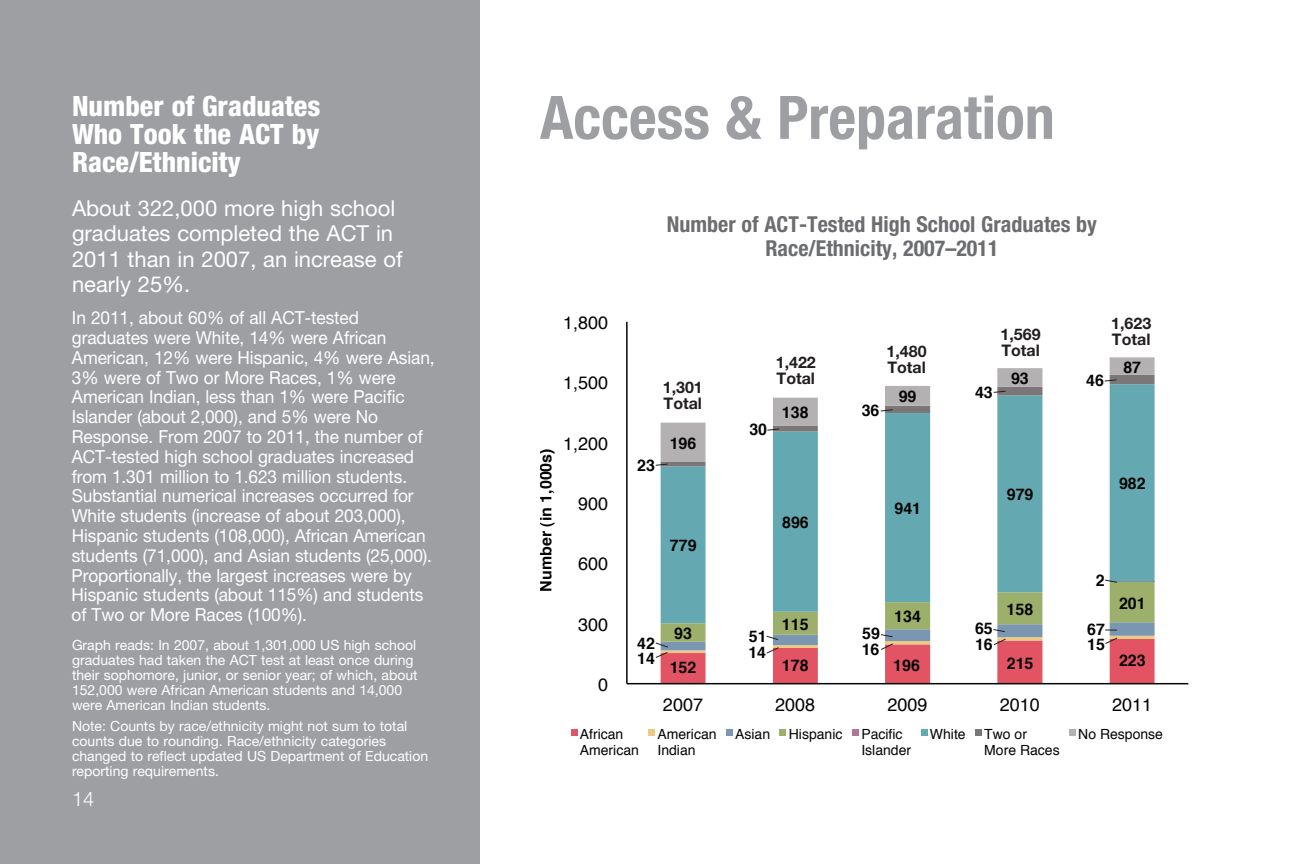
<style>
.page{position:relative;width:1296px;height:864px;background:#fff}
.page>*{position:absolute;margin:0;border:0;box-sizing:border-box;transform-origin:0 0}
.t1{font:700 condensed 60px "Helvetica Neue LT Std";color:#9d9fa2}
.t2{font:800 condensed 28px/28px "Helvetica Neue LT Std";color:#fff;text-align:justify}
.t3{font:22px/25.6px "Helvetica Neue LT Std";color:#fff}
.t4{font:700 condensed 22px/24px "Helvetica Neue LT Std";color:#6c6d70;text-align:center}
.t5{font:300 20px "Helvetica Neue LT Std";color:#fff}
.t6{font:18px/19.8px "Helvetica Neue LT Std";letter-spacing:-.005em;color:#fff;scale:.96 1}
.t7{font:18px "Helvetica";color:#040504}
.t8{font:700 16px "Helvetica";color:#040504}
.t9{font:700 16px/16px "Helvetica Neue LT Std";color:#231f20}
.t10{font:14px/15px "Helvetica Neue LT Std";color:#fff}
.t11{font:14px/16px "Helvetica";color:#040504}
</style>
<div class="page">
<svg style="left:661px;top:467px;width:494px;height:112px"></svg>
<svg style="left:661px;top:462px;width:494px;height:5px"></svg>
<svg style="left:661px;top:357px;width:494px;height:105px"></svg>
<hr style="left:626px;top:322px;width:2px;height:362px;background:#040504">
<hr style="left:627px;top:683px;width:561px;height:1px;background:#040504">
<div style="left:571px;top:729px;width:6px;height:7px;background:#e25464"></div>
<div style="left:649px;top:729px;width:6px;height:7px;background:#edca84"></div>
<div style="left:726px;top:729px;width:7px;height:7px;background:#7b96b1"></div>
<div style="left:780px;top:729px;width:6px;height:7px;background:#9db06b"></div>
<div style="left:852px;top:729px;width:7px;height:7px;background:#b47493"></div>
<div style="left:921px;top:729px;width:6px;height:7px;background:#64a9b2"></div>
<div style="left:975px;top:729px;width:7px;height:7px;background:#7b7677"></div>
<div style="left:1069px;top:729px;width:7px;height:7px;background:#b3b1b2"></div>
<div style="left:0;top:0;width:480px;height:864px;background:#9d9fa2"></div>
<svg style="left:655px;top:463px;width:14px;height:3px"></svg>
<svg style="left:766px;top:428px;width:14px;height:3px"></svg>
<svg style="left:880px;top:409px;width:14px;height:3px"></svg>
<svg style="left:993px;top:390px;width:14px;height:3px"></svg>
<svg style="left:1104px;top:379px;width:14px;height:3px"></svg>
<svg style="left:654px;top:579px;width:501px;height:104px"></svg>
<h2 class="t2" style="left:72px;top:94px;width:250px">Number of Graduates Who Took the ACT by Race/Ethnicity</h2>
<p class="t3" style="left:72px;top:197px;width:332px">About 322,000 more high school graduates completed the ACT in<br>2011 than in 2007, an increase of nearly 25%.</p>
<p class="t6" style="left:72px;top:310px;width:380px">In 2011, about 60% of all ACT-tested graduates were White, 14% were African American, 12% were Hispanic, 4% were Asian, 3% were of Two or More Races, 1% were American Indian, less than 1% were Pacific Islander (about 2,000), and 5% were No Response. From 2007 to 2011, the number of ACT-tested high school graduates increased from 1.301 million to 1.623 million students.<br>Substantial numerical increases occurred for White students (increase of about 203,000), Hispanic students (108,000), African American students (71,000), and Asian students (25,000).<br>Proportionally, the largest increases were by Hispanic students (about 115%) and students of Two or More Races (100%).</p>
<p class="t10" style="left:72px;top:639px;width:347px">Graph reads: In 2007, about 1,301,000 US high school graduates had taken the ACT test at least once during their sophomore, junior, or senior year; of which, about 152,000 were African American students and 14,000 were American Indian students.</p>
<p class="t10" style="left:72px;top:720px;width:358px">Note: Counts by race/ethnicity might not sum to total counts due to rounding. Race/ethnicity categories changed to reflect updated US Department of Education reporting requirements.</p>
<p class="t5" style="left:72px;top:792px;width:24px">14</p>
<h1 class="t1" style="left:540px;top:96px;width:516px">Access &amp; Preparation</h1>
<p class="t4" style="left:667px;top:214px;width:432px">Number of ACT-Tested High School Graduates by<br>Race/Ethnicity, 2007–2011</p>
<p class="t8" style="left:539px;top:592px;width:145px;rotate:-90deg">Number (in 1,000s)</p>
<p class="t7" style="left:563px;top:315px;width:47px">1,800</p>
<p class="t7" style="left:563px;top:375px;width:47px">1,500</p>
<p class="t9" style="left:663px;top:381px;width:42px">1,301<br>Total</p>
<p class="t9" style="left:776px;top:356px;width:42px">1,422<br>Total</p>
<p class="t9" style="left:887px;top:344px;width:42px">1,480<br>Total</p>
<p class="t8" style="left:782px;top:406px;width:28px">138</p>
<p class="t8" style="left:862px;top:404px;width:19px">36</p>
<p class="t8" style="left:899px;top:390px;width:19px">99</p>
<p class="t8" style="left:975px;top:385px;width:19px">43</p>
<p class="t9" style="left:1001px;top:328px;width:42px">1,569<br>Total</p>
<p class="t9" style="left:1111px;top:317px;width:42px">1,623<br>Total</p>
<p class="t8" style="left:1011px;top:372px;width:19px">93</p>
<p class="t8" style="left:1086px;top:374px;width:19px">46</p>
<p class="t8" style="left:1123px;top:360px;width:19px">87</p>
<p class="t7" style="left:563px;top:436px;width:47px">1,200</p>
<p class="t8" style="left:670px;top:436px;width:28px">196</p>
<p class="t8" style="left:749px;top:423px;width:19px">30</p>
<p class="t8" style="left:637px;top:458px;width:19px">23</p>
<p class="t7" style="left:578px;top:496px;width:32px">900</p>
<p class="t8" style="left:894px;top:502px;width:28px">941</p>
<p class="t8" style="left:1007px;top:488px;width:28px">979</p>
<p class="t8" style="left:1119px;top:477px;width:28px">982</p>
<p class="t8" style="left:782px;top:516px;width:28px">896</p>
<p class="t8" style="left:670px;top:539px;width:28px">779</p>
<p class="t7" style="left:578px;top:556px;width:32px">600</p>
<p class="t8" style="left:1096px;top:574px;width:10px">2</p>
<p class="t7" style="left:578px;top:617px;width:32px">300</p>
<p class="t8" style="left:1119px;top:596px;width:28px">201</p>
<p class="t8" style="left:1007px;top:602px;width:28px">158</p>
<p class="t8" style="left:894px;top:610px;width:28px">134</p>
<p class="t8" style="left:782px;top:617px;width:28px">115</p>
<p class="t8" style="left:674px;top:627px;width:19px">93</p>
<p class="t8" style="left:749px;top:630px;width:19px">51</p>
<p class="t8" style="left:862px;top:626px;width:19px">59</p>
<p class="t8" style="left:975px;top:622px;width:19px">65</p>
<p class="t8" style="left:1087px;top:622px;width:19px">67</p>
<p class="t8" style="left:637px;top:636px;width:19px">42</p>
<p class="t8" style="left:975px;top:638px;width:19px">16</p>
<p class="t8" style="left:1087px;top:637px;width:19px">15</p>
<p class="t8" style="left:748px;top:646px;width:19px">14</p>
<p class="t8" style="left:862px;top:643px;width:19px">16</p>
<p class="t8" style="left:637px;top:652px;width:19px">14</p>
<p class="t8" style="left:670px;top:661px;width:28px">152</p>
<p class="t8" style="left:782px;top:658px;width:28px">178</p>
<p class="t8" style="left:893px;top:659px;width:28px">196</p>
<p class="t8" style="left:1007px;top:656px;width:28px">215</p>
<p class="t8" style="left:1119px;top:654px;width:28px">223</p>
<p class="t7" style="left:598px;top:677px;width:12px">0</p>
<p class="t7" style="left:663px;top:697px;width:42px">2007</p>
<p class="t7" style="left:775px;top:697px;width:42px">2008</p>
<p class="t7" style="left:888px;top:697px;width:42px">2009</p>
<p class="t7" style="left:1000px;top:697px;width:42px">2010</p>
<p class="t7" style="left:1112px;top:697px;width:42px">2011</p>
<p class="t11" style="left:580px;top:728px;width:61px">African<br>American</p>
<p class="t11" style="left:658px;top:728px;width:61px">American<br>Indian</p>
<p class="t11" style="left:735px;top:728px;width:37px">Asian</p>
<p class="t11" style="left:789px;top:728px;width:55px">Hispanic</p>
<p class="t11" style="left:861px;top:728px;width:51px">Pacific<br>Islander</p>
<p class="t11" style="left:930px;top:728px;width:37px">White</p>
<p class="t11" style="left:984px;top:728px;width:77px">Two or<br>More Races</p>
<p class="t11" style="left:1078px;top:728px;width:86px">No Response</p>
</div>
